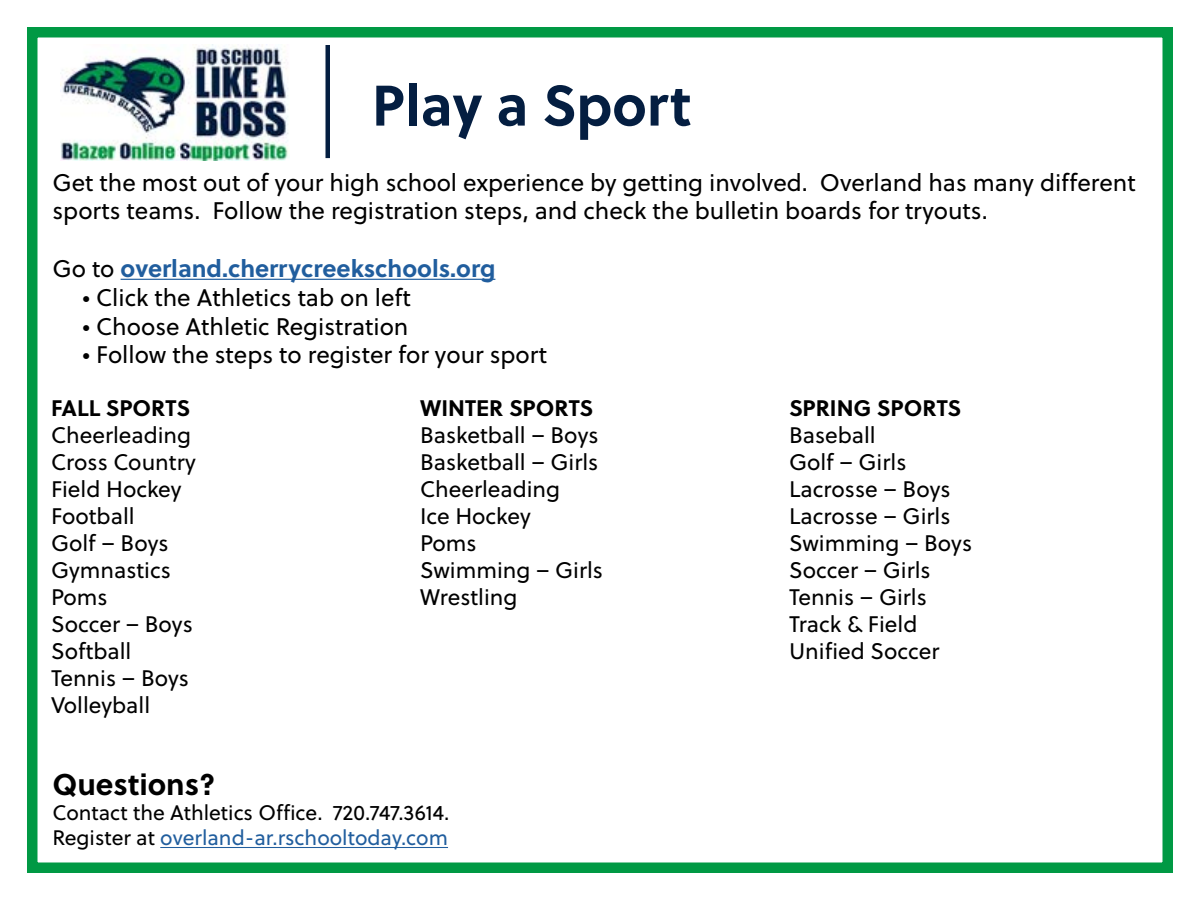
<style>
.page{position:relative;width:1200px;height:900px;background:#fff}
.page>*{position:absolute;margin:0;border:0;box-sizing:border-box;transform-origin:0 0}
.t1{font:700 57px "Soleil";color:#041e41}
.t2{font:700 30px "Soleil";color:#000}
.t3{font:24px/28.8px "Soleil";color:#000}
.t4{font:700 24px "Soleil";color:#215e9e}
.t5{font:22.5px/27px "Soleil";color:#000}
.t6{font:700 22.5px "Soleil";color:#000}
.t7{font:21px/25.2px "Soleil";color:#000}
.s1{font-weight:400;color:#000}
.s2{color:#215e9e}
</style>
<div class="page">
<div style="left:27px;top:27px;width:1146px;height:846px;border:10px solid #094"></div>
<img style="left:60px;top:45px;width:229px;height:116px">
<hr style="left:326px;top:45px;width:4px;height:113px;background:#041e41">
<hr style="left:121px;top:279px;width:374px;height:1px;background:#215e9e">
<hr style="left:160px;top:847px;width:288px;height:1px;background:#215e9e">
<h1 class="t1" style="left:372px;top:61px;width:321px">Play a Sport</h1>
<p class="t3" style="left:52px;top:167px;width:1085px">Get the most out of your high school experience by getting involved. Overland has many different sports teams. Follow the registration steps, and check the bulletin boards for tryouts.</p>
<p class="t4" style="left:52px;top:250px;width:444px"><span class="s1">Go to</span> overland.cherrycreekschools.org</p>
<p class="t3" style="left:82px;top:282px;width:330px">• Click the Athletics tab on left</p>
<p class="t3" style="left:82px;top:311px;width:327px">• Choose Athletic Registration</p>
<p class="t3" style="left:82px;top:340px;width:466px">• Follow the steps to register for your sport</p>
<p class="t6" style="left:51px;top:390px;width:141px">FALL SPORTS</p>
<p class="t5" style="left:51px;top:421px;width:146px">Cheerleading<br>Cross Country<br>Field Hockey<br>Football<br>Golf – Boys<br>Gymnastics<br>Poms<br>Soccer – Boys<br>Softball<br>Tennis – Boys<br>Volleyball</p>
<p class="t6" style="left:420px;top:390px;width:175px">WINTER SPORTS</p>
<p class="t5" style="left:420px;top:421px;width:185px">Basketball – Boys<br>Basketball – Girls<br>Cheerleading<br>Ice Hockey<br>Poms<br>Swimming – Girls<br>Wrestling</p>
<h2 class="t2" style="left:52px;top:761px;width:165px">Questions?</h2>
<p class="t7" style="left:53px;top:800px;width:398px">Contact the Athletics Office. 720.747.3614.<br>Register at <span class="s2">overland-ar.rschooltoday.com</span></p>
<p class="t6" style="left:789px;top:390px;width:174px">SPRING SPORTS</p>
<p class="t5" style="left:789px;top:421px;width:185px">Baseball<br>Golf – Girls<br>Lacrosse – Boys<br>Lacrosse – Girls<br>Swimming – Boys<br>Soccer – Girls<br>Tennis – Girls<br>Track &amp; Field<br>Unified Soccer</p>
</div>
